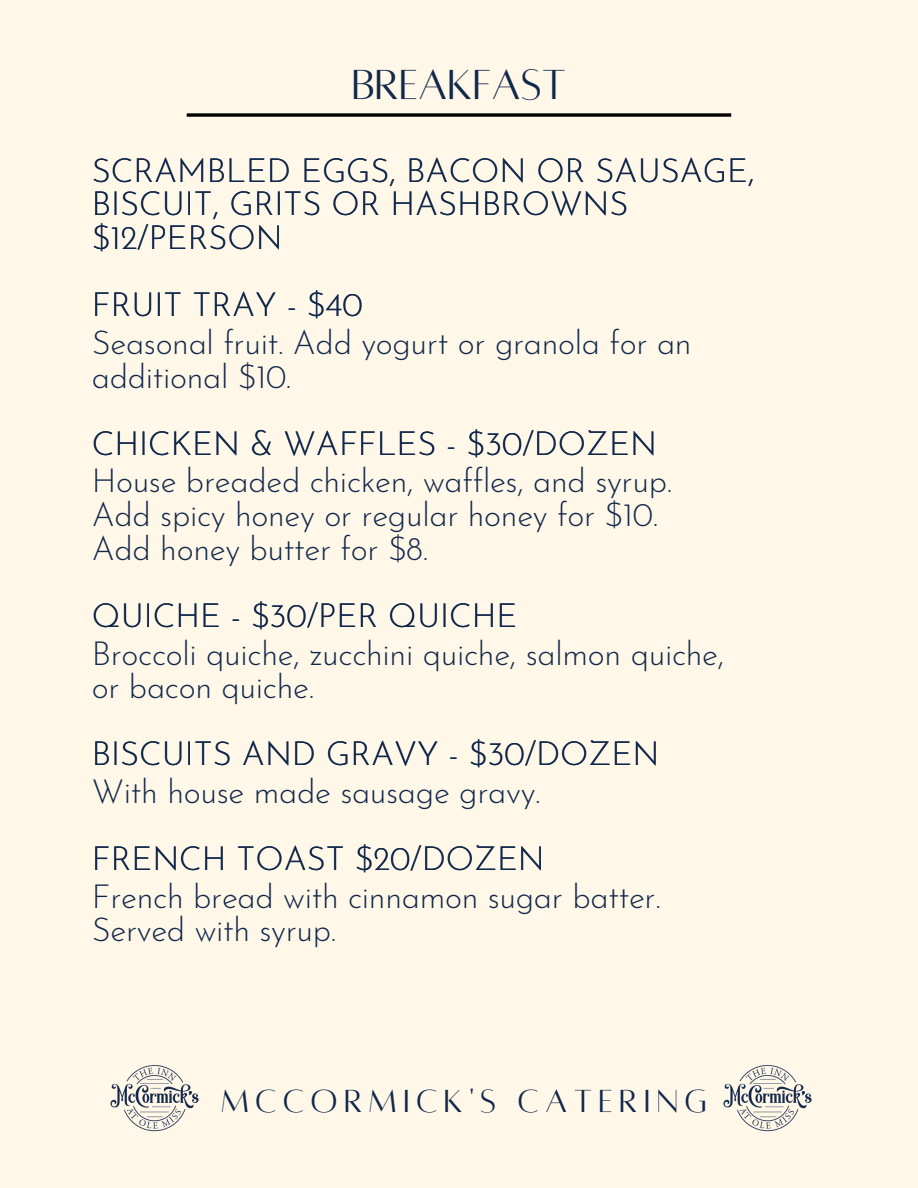
<style>
.page{position:relative;width:918px;height:1188px;background:#fff7e8}
.page>*{position:absolute;margin:0;border:0;box-sizing:border-box;transform-origin:0 0}
.t1{font:46.35px "Alta regular";color:#10284b}
.t2{font:35.25px "Alta regular";letter-spacing:.175em;color:#11284b}
.t3{font:300 32.7px/33.8px "Josefin Sans";letter-spacing:-.01em;color:#11284b}
</style>
<div class="page">
<svg style="left:187px;top:113px;width:544px;height:4px;background:#272623"></svg>
<img style="left:110px;top:1065px;width:89px;height:67px">
<img style="left:723px;top:1065px;width:89px;height:67px">
<p class="t1" style="left:352px;top:62px;width:216px">BREAKFAST</p>
<p class="t3" style="left:92px;top:157px;width:664px">SCRAMBLED EGGS, BACON OR SAUSAGE,<br>BISCUIT, GRITS OR HASHBROWNS $12/PERSON</p>
<p class="t3" style="left:92px;top:291px;width:272px">FRUIT TRAY - $40</p>
<p class="t3" style="left:92px;top:329px;width:601px">Seasonal fruit. Add yogurt or granola for an additional $10.</p>
<p class="t3" style="left:92px;top:430px;width:567px">CHICKEN &amp; WAFFLES - $30/DOZEN</p>
<p class="t3" style="left:92px;top:467px;width:582px">House breaded chicken, waffles, and syrup.</p>
<p class="t3" style="left:92px;top:501px;width:568px">Add spicy honey or regular honey for $10.</p>
<p class="t3" style="left:92px;top:535px;width:338px">Add honey butter for $8.</p>
<p class="t3" style="left:92px;top:602px;width:427px">QUICHE - $30/PER QUICHE</p>
<p class="t3" style="left:92px;top:639px;width:634px">Broccoli quiche, zucchini quiche, salmon quiche, or bacon quiche.</p>
<p class="t3" style="left:92px;top:740px;width:569px">BISCUITS AND GRAVY - $30/DOZEN</p>
<p class="t3" style="left:92px;top:778px;width:450px">With house made sausage gravy.</p>
<p class="t3" style="left:92px;top:845px;width:455px">FRENCH TOAST $20/DOZEN</p>
<p class="t3" style="left:92px;top:883px;width:571px">French bread with cinnamon sugar batter.</p>
<p class="t3" style="left:92px;top:916px;width:246px">Served with syrup.</p>
<p class="t2" style="left:221px;top:1084px;width:488px">MCCORMICK'S CATERING</p>
</div>
